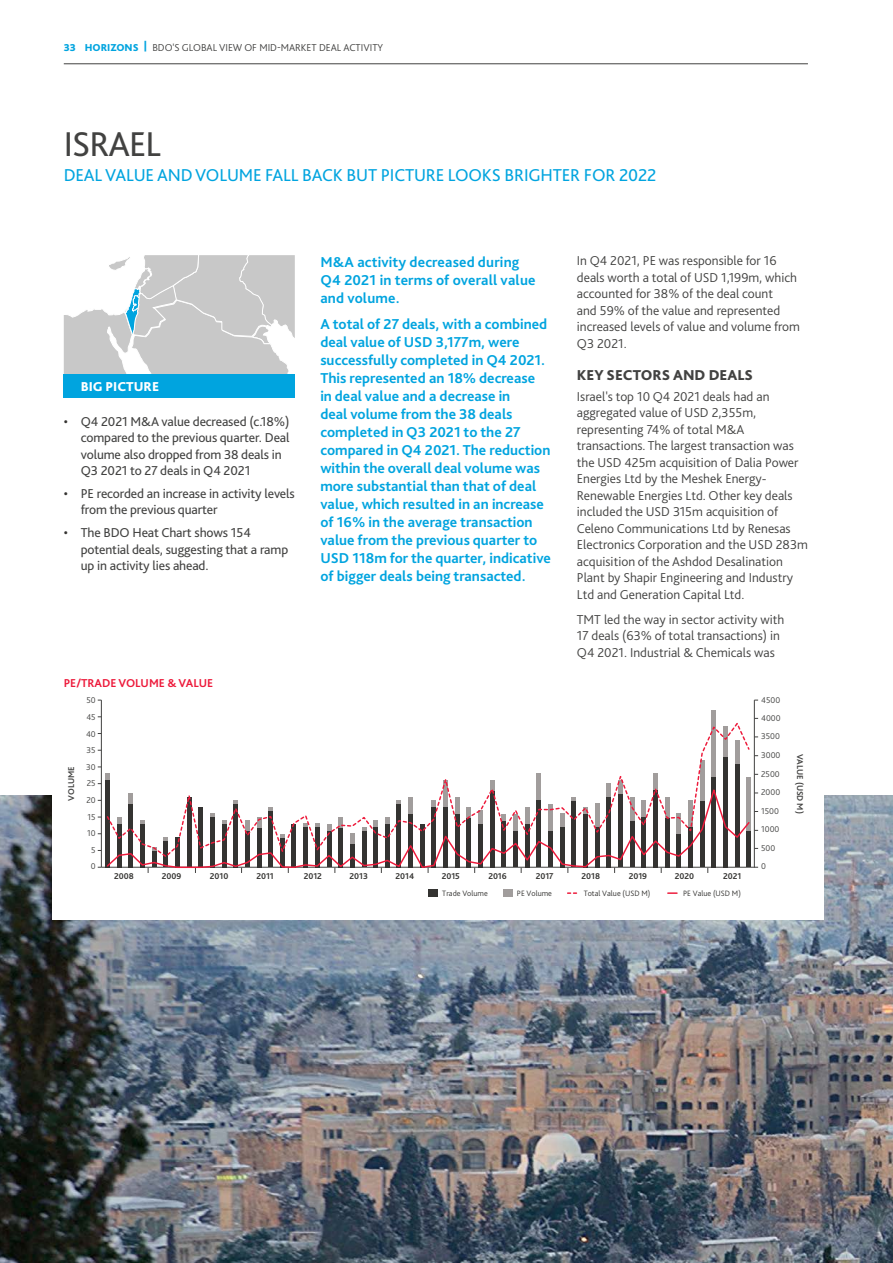
<style>
.page{position:relative;width:893px;height:1263px;background:#fff}
.page>*{position:absolute;margin:0;border:0;box-sizing:border-box;transform-origin:0 0}
.t1{font:36px "Bliss Pro";letter-spacing:-.025em;color:#424241}
.t2{font:18px "Bliss Pro";letter-spacing:-.01em;color:#00a4df}
.t3{font:700 15px/18px "Bliss Pro";color:#00a4df}
.t4{font:800 15px "Bliss Pro";color:#424241}
.t5{font:300 13.5px/16.5px "Bliss Pro";color:#424241}
.t6{font:13.5px/16.5px "Bliss Pro";letter-spacing:-.01em;color:#424241}
.t7{font:800 13.5px "Bliss Pro";color:#fff}
.t8{font:700 12px "Bliss Pro";color:#ed1a3b}
.t9{font:300 10.5px "Bliss Pro";color:#424241}
.t10{font:300 8.85px "Bliss Pro";color:#424241}
.t11{font:700 8.85px "Bliss Pro";color:#343331}
.t12{font:700 8.85px "Bliss Pro";color:#424241}
.t13{font:300 8.1px "Bliss Pro";color:#343331}
.s1{font-weight:800;color:#00a4df}
.s2{color:#343331}
</style>
<div class="page">
<img style="left:0;top:795px;width:893px;height:468px">
<svg style="left:64px;top:255px;width:231px;height:119px"></svg>
<div style="left:52px;top:739px;width:772px;height:181px;background:#fff"></div>
<div style="left:64px;top:374px;width:231px;height:24px;background:#00a4df"></div>
<svg style="left:568px;top:892px;width:9px;height:2px"></svg>
<svg style="left:668px;top:892px;width:9px;height:2px"></svg>
<div style="left:428px;top:889px;width:9px;height:8px;background:#343331"></div>
<div style="left:503px;top:889px;width:10px;height:8px;background:#a19d9c"></div>
<hr style="left:754px;top:700px;width:1px;height:167px;background:#424241">
<hr style="left:101px;top:700px;width:1px;height:167px;background:#424241">
<hr style="left:101px;top:867px;width:654px;height:1px;background:#424241">
<div style="left:105px;top:780px;width:5px;height:87px;background:#343331"></div>
<svg style="left:98px;top:773px;width:8px;height:11px"></svg>
<div style="left:711px;top:710px;width:5px;height:67px;background:#a19d9c"></div>
<svg style="left:106px;top:722px;width:645px;height:63px"></svg>
<svg style="left:105px;top:785px;width:646px;height:84px"></svg>
<hr style="left:64px;top:63px;width:744px;height:1px;background:#424241">
<p class="t9" style="left:64px;top:40px;width:321px"><span class="s1">33 HORIZONS |</span> BDO'S GLOBAL VIEW OF MID-MARKET DEAL ACTIVITY</p>
<h1 class="t1" style="left:64px;top:122px;width:99px">ISRAEL</h1>
<h2 class="t2" style="left:64px;top:163px;width:594px">DEAL VALUE AND VOLUME FALL BACK BUT PICTURE LOOKS BRIGHTER FOR 2022</h2>
<p class="t7" style="left:81px;top:379px;width:80px">BIG PICTURE</p>
<p class="t6" style="left:81px;top:412px;width:210px;text-indent:-17px"><span class="s2">•</span> Q4 2021 M&amp;A value decreased (c.18%) compared to the previous quarter. Deal volume also dropped from 38 deals in Q3 2021 to 27 deals in Q4 2021</p>
<p class="t6" style="left:81px;top:485px;width:216px;text-indent:-17px"><span class="s2">•</span> PE recorded an increase in activity levels from the previous quarter</p>
<p class="t6" style="left:81px;top:524px;width:209px;text-indent:-17px"><span class="s2">•</span> The BDO Heat Chart shows 154 potential deals, suggesting that a ramp up in activity lies ahead.</p>
<p class="t3" style="left:320px;top:252px;width:217px">M&amp;A activity decreased during<br>Q4 2021 in terms of overall value and volume.</p>
<p class="t3" style="left:320px;top:315px;width:232px">A total of 27 deals, with a combined deal value of USD 3,177m, were successfully completed in Q4 2021.<br>This represented an 18% decrease<br>in deal value and a decrease in<br>deal volume from the 38 deals completed in Q3 2021 to the 27 compared in Q4 2021. The reduction within the overall deal volume was more substantial than that of deal value, which resulted in an increase of 16% in the average transaction value from the previous quarter to USD 118m for the quarter, indicative of bigger deals being transacted.</p>
<p class="t8" style="left:64px;top:675px;width:151px">PE/TRADE VOLUME &amp; VALUE</p>
<p class="t10" style="left:86px;top:695px;width:11px">50</p>
<p class="t10" style="left:86px;top:711px;width:11px">45</p>
<p class="t10" style="left:86px;top:728px;width:11px">40</p>
<p class="t12" style="left:66px;top:801px;width:36px;rotate:-90deg">VOLUME</p>
<p class="t10" style="left:87px;top:745px;width:11px">35</p>
<p class="t10" style="left:86px;top:761px;width:11px">30</p>
<p class="t10" style="left:87px;top:778px;width:10px">25</p>
<p class="t10" style="left:86px;top:795px;width:11px">20</p>
<p class="t10" style="left:88px;top:811px;width:10px">15</p>
<p class="t10" style="left:87px;top:828px;width:10px">10</p>
<p class="t10" style="left:91px;top:844px;width:6px">5</p>
<p class="t10" style="left:91px;top:861px;width:6px">0</p>
<p class="t5" style="left:577px;top:252px;width:225px">In Q4 2021, PE was responsible for 16 deals worth a total of USD 1,199m, which accounted for 38% of the deal count<br>and 59% of the value and represented increased levels of value and volume from<br>Q3 2021.</p>
<p class="t4" style="left:577px;top:366px;width:178px">KEY SECTORS AND DEALS</p>
<p class="t5" style="left:577px;top:388px;width:233px">Israel's top 10 Q4 2021 deals had an aggregated value of USD 2,355m, representing 74% of total M&amp;A transactions. The largest transaction was the USD 425m acquisition of Dalia Power Energies Ltd by the Meshek Energy-Renewable Energies Ltd. Other key deals included the USD 315m acquisition of Celeno Communications Ltd by Renesas Electronics Corporation and the USD 283m acquisition of the Ashdod Desalination Plant by Shapir Engineering and Industry Ltd and Generation Capital Ltd.</p>
<p class="t5" style="left:577px;top:611px;width:209px">TMT led the way in sector activity with<br>17 deals (63% of total transactions) in<br>Q4 2021. Industrial &amp; Chemicals was</p>
<p class="t10" style="left:761px;top:695px;width:21px">4500</p>
<p class="t10" style="left:761px;top:713px;width:21px">4000</p>
<p class="t10" style="left:761px;top:731px;width:20px">3500</p>
<p class="t10" style="left:761px;top:749px;width:21px">3000</p>
<p class="t10" style="left:761px;top:768px;width:20px">2500</p>
<p class="t10" style="left:761px;top:787px;width:21px">2000</p>
<p class="t10" style="left:761px;top:805px;width:19px">1500</p>
<p class="t10" style="left:761px;top:824px;width:20px">1000</p>
<p class="t10" style="left:761px;top:842px;width:16px">500</p>
<p class="t10" style="left:761px;top:860px;width:6px">0</p>
<p class="t12" style="left:805px;top:754px;width:62px;rotate:90deg">VALUE (USD M)</p>
<p class="t11" style="left:114px;top:871px;width:21px">2008</p>
<p class="t11" style="left:162px;top:871px;width:21px">2009</p>
<p class="t11" style="left:210px;top:871px;width:20px">2010</p>
<p class="t11" style="left:256px;top:871px;width:19px">2011</p>
<p class="t11" style="left:304px;top:871px;width:20px">2012</p>
<p class="t11" style="left:350px;top:871px;width:20px">2013</p>
<p class="t11" style="left:396px;top:871px;width:20px">2014</p>
<p class="t11" style="left:442px;top:871px;width:20px">2015</p>
<p class="t11" style="left:488px;top:871px;width:20px">2016</p>
<p class="t11" style="left:536px;top:871px;width:19px">2017</p>
<p class="t11" style="left:582px;top:871px;width:20px">2018</p>
<p class="t11" style="left:629px;top:871px;width:20px">2019</p>
<p class="t11" style="left:675px;top:871px;width:21px">2020</p>
<p class="t11" style="left:723px;top:871px;width:20px">2021</p>
<p class="t13" style="left:442px;top:888px;width:47px">Trade Volume</p>
<p class="t13" style="left:517px;top:888px;width:37px">PE Volume</p>
<p class="t13" style="left:584px;top:888px;width:68px">Total Value (USD M)</p>
<p class="t13" style="left:683px;top:888px;width:59px">PE Value (USD M)</p>
</div>
